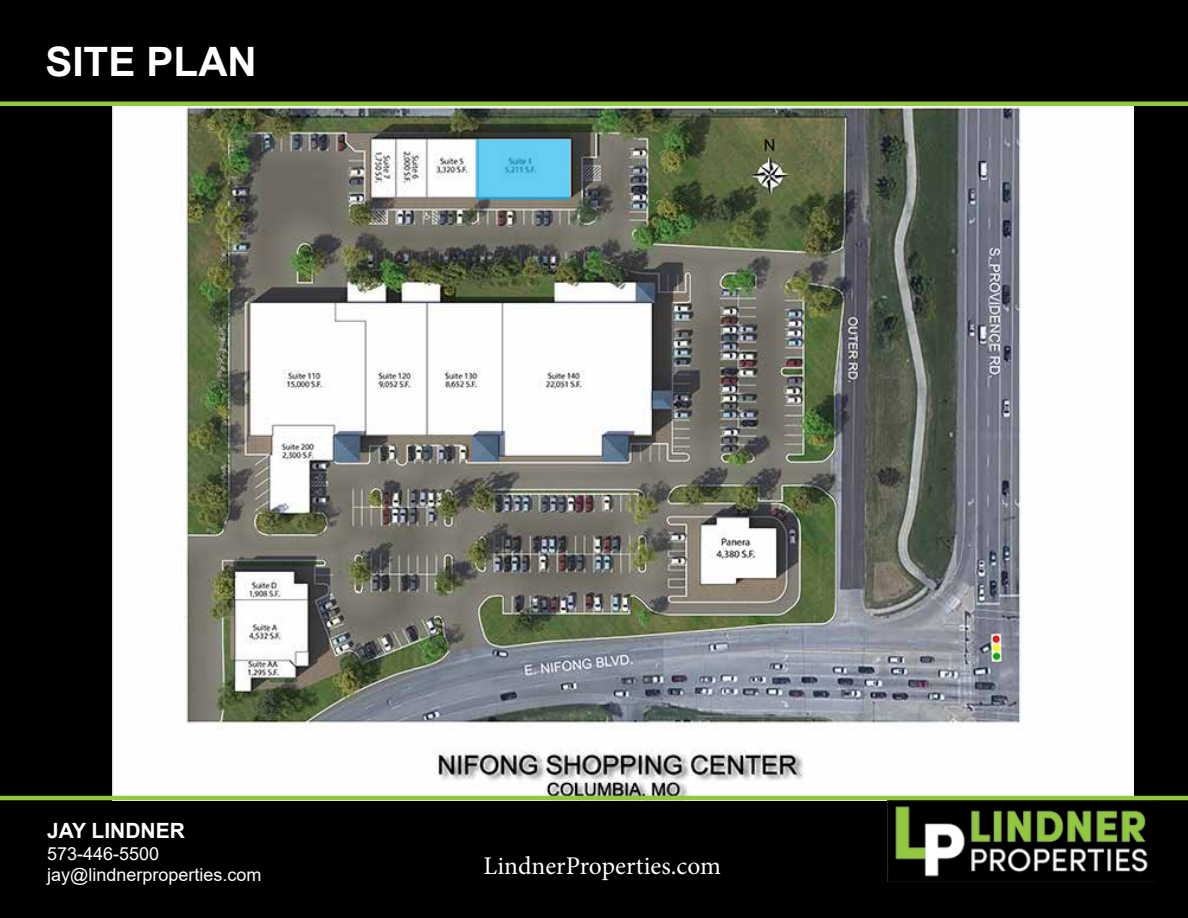
<style>
.page{position:relative;width:1188px;height:918px;background:#000}
.page>*{position:absolute;margin:0;border:0;box-sizing:border-box;transform-origin:0 0}
.t1{font:700 40.5px "Arial";color:#fff}
.t2{font:25.5px "Minion Pro";color:#fff}
.t3{font:700 21px "Arial";color:#fff}
.t4{font:18px/21.6px "Arial";color:#fff}
</style>
<div class="page">
<img style="left:112px;top:106px;width:1022px;height:690px">
<hr style="left:0;top:102px;width:1188px;height:4px;background:#92c83e">
<hr style="left:0;top:796px;width:1188px;height:4px;background:#92c83e">
<img style="left:888px;top:801px;width:268px;height:81px">
<svg style="left:476px;top:140px;width:94px;height:61px;fill:#65cef5"></svg>
<h1 class="t1" style="left:45px;top:33px;width:213px">SITE PLAN</h1>
<p class="t3" style="left:47px;top:816px;width:139px">JAY LINDNER</p>
<p class="t4" style="left:47px;top:843px;width:216px">573-446-5500 jay@lindnerproperties.com</p>
<h2 class="t2" style="left:484px;top:849px;width:239px">LindnerProperties.com</h2>
</div>
